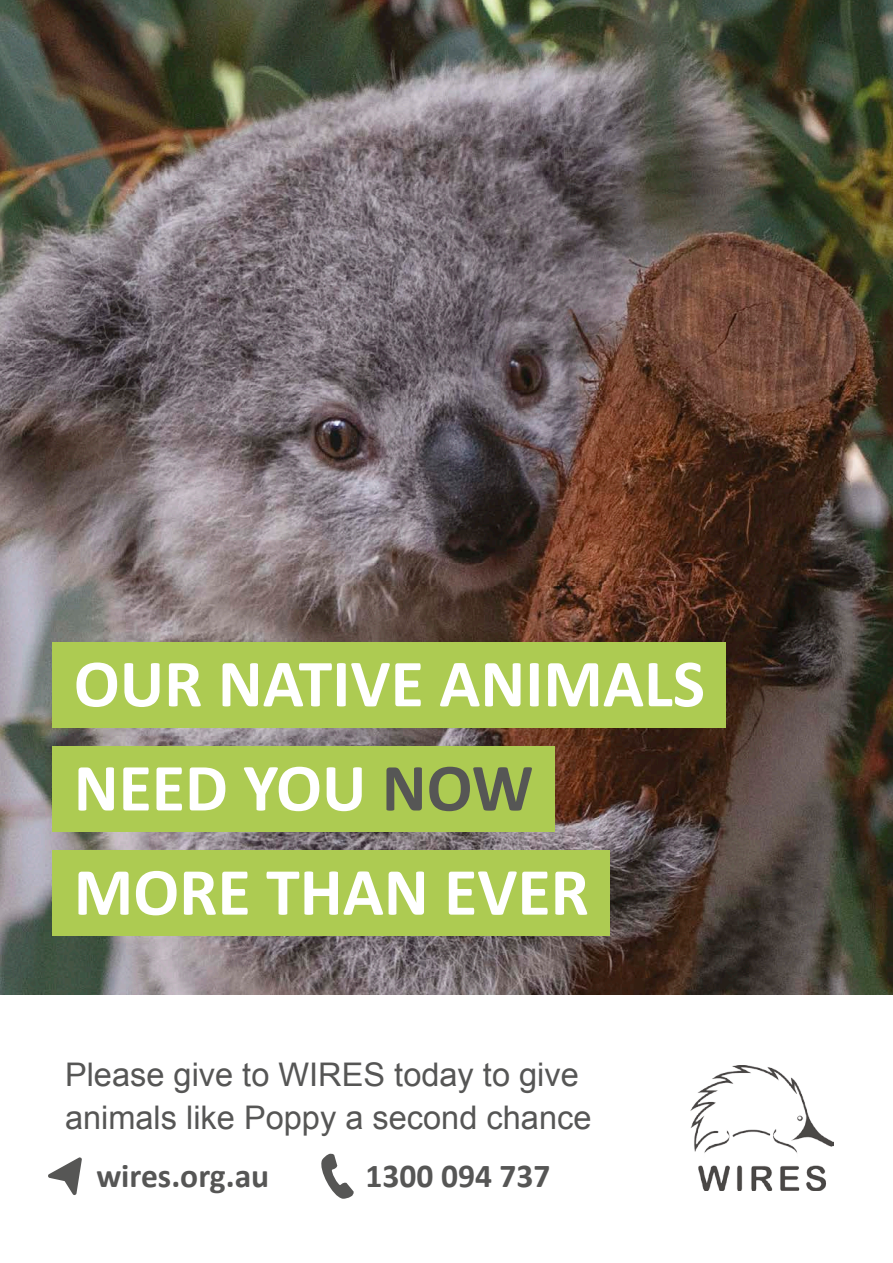
<style>
.page{position:relative;width:893px;height:1263px;background:#fff}
.page>*{position:absolute;margin:0;border:0;box-sizing:border-box;transform-origin:0 0}
.t1{font:700 67.95px "Calibri";color:#fff}
.t2{font:700 33.45px "Calibri";color:#565655}
.t3{font:32.55px/42.5px "Arial";color:#565655}
.s1{color:#565655}
</style>
<div class="page">
<img style="left:0;top:0;width:893px;height:994px">
<svg style="left:48px;top:1157px;width:34px;height:38px"></svg>
<img style="left:691px;top:1065px;width:142px;height:125px">
<svg style="left:321px;top:1153px;width:33px;height:46px"></svg>
<div style="left:53px;top:746px;width:502px;height:86px;background:#adcb52"></div>
<div style="left:53px;top:642px;width:673px;height:85px;background:#adcb52"></div>
<div style="left:53px;top:850px;width:557px;height:86px;background:#adcb52"></div>
<p class="t1" style="left:74px;top:640px;width:633px">OUR NATIVE ANIMALS</p>
<p class="t1" style="left:74px;top:744px;width:461px">NEED YOU <span class="s1">NOW</span></p>
<p class="t1" style="left:74px;top:849px;width:517px">MORE THAN EVER</p>
<p class="t3" style="left:65px;top:1054px;width:528px">Please give to WIRES today to give animals like Poppy a second chance</p>
<p class="t2" style="left:96px;top:1154px;width:174px">wires.org.au</p>
<p class="t2" style="left:365px;top:1154px;width:187px">1300 094 737</p>
</div>
